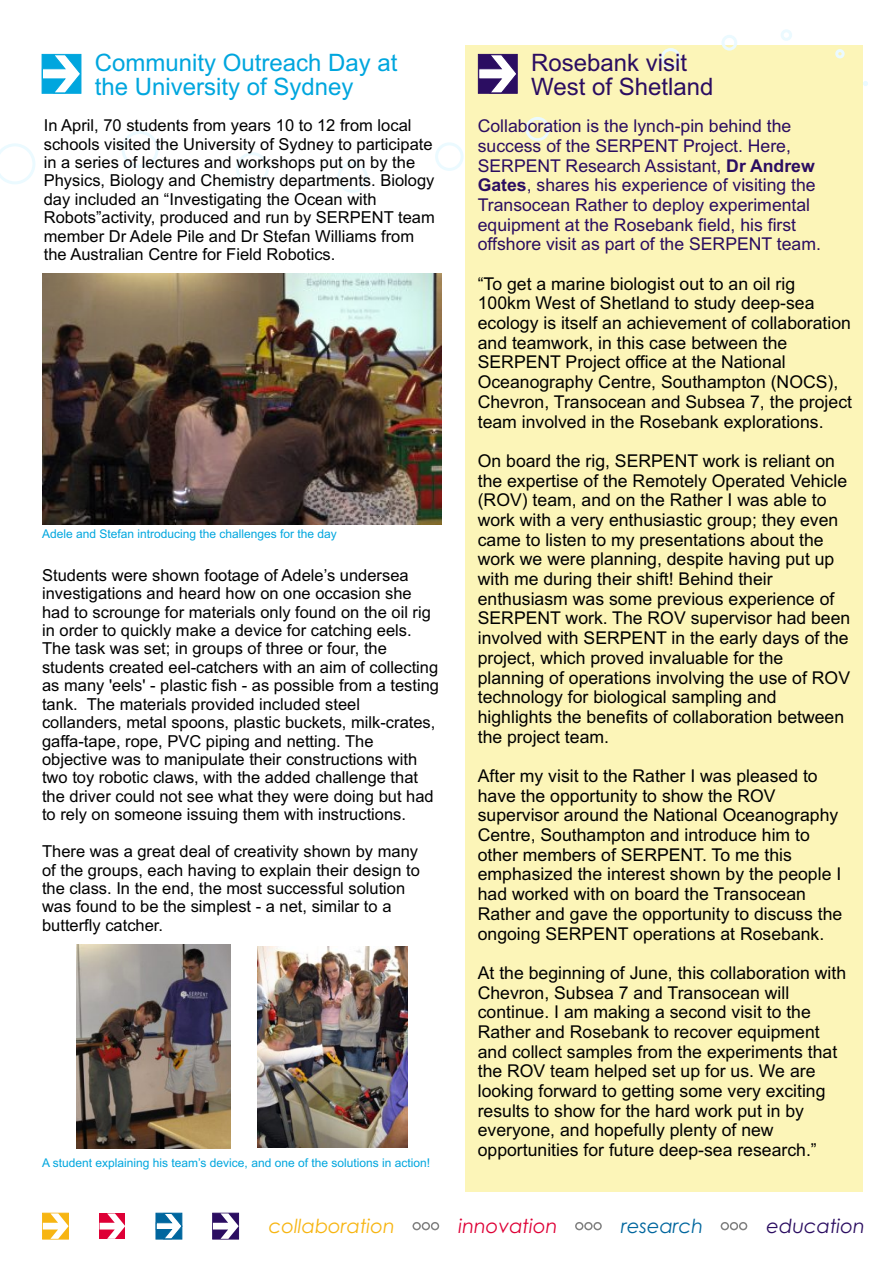
<style>
.page{position:relative;width:893px;height:1263px;background:#fff}
.page>*{position:absolute;margin:0;border:0;box-sizing:border-box;transform-origin:0 0}
.t1{font:24px/24px "Arial";color:#00a6de}
.t2{font:24px/24px "Arial";color:#2b0d61}
.t3{font:italic 19.35px "Century Gothic";color:#f7b512}
.t4{font:italic 19.35px "Century Gothic";color:#de0036}
.t5{font:italic 19.35px "Century Gothic";color:#2b0d61}
.t6{font:italic 19.35px "Century Gothic";color:#00669e}
.t7{font:17.7px/19.6px "Arial";color:#000}
.t8{font:17.7px/19.6px "Arial";color:#2b0d61}
.t9{font:16.5px/18.5px "Arial";color:#000}
.t10{font:12px "Arial";color:#00a6de}
.s1{font-weight:700}
</style>
<div class="page">
<div style="left:465px;top:45px;width:397px;height:1146px;background:#fcf5b8"></div>
<div style="left:236px;top:152px;width:33px;height:33px;border:3px solid #ebfaff;border-radius:50%"></div>
<div style="left:122px;top:131px;width:37px;height:37px;border:3px solid #ebfaff;border-radius:50%"></div>
<svg style="left:0;top:143px;width:35px;height:41px"></svg>
<div style="left:337px;top:162px;width:31px;height:31px;border:3px solid #ebfaff;border-radius:50%"></div>
<div style="left:525px;top:117px;width:25px;height:24px;border:3px solid #ebfaff;border-radius:50%"></div>
<div style="left:661px;top:48px;width:20px;height:20px;border:3px solid #ebfaff;border-radius:50%"></div>
<div style="left:721px;top:35px;width:16px;height:16px;border:3px solid #ebfaff;border-radius:50%"></div>
<div style="left:435px;top:142px;width:29px;height:29px;border:3px solid #ebfaff;border-radius:50%"></div>
<div style="left:781px;top:29px;width:11px;height:12px;border:3px solid #ebfaff;border-radius:50%"></div>
<div style="left:835px;top:49px;width:10px;height:9px;border:3px solid #ebfaff;border-radius:50%"></div>
<svg style="left:863px;top:81px;width:5px;height:5px"></svg>
<svg style="left:212px;top:1213px;width:27px;height:26px"></svg>
<svg style="left:156px;top:1213px;width:26px;height:26px"></svg>
<svg style="left:99px;top:1213px;width:1px;height:26px"></svg>
<svg style="left:100px;top:1213px;width:25px;height:26px"></svg>
<svg style="left:42px;top:1213px;width:27px;height:26px"></svg>
<svg style="left:412px;top:1222px;width:9px;height:8px"></svg>
<svg style="left:422px;top:1222px;width:8px;height:8px"></svg>
<svg style="left:431px;top:1222px;width:8px;height:8px"></svg>
<svg style="left:575px;top:1222px;width:8px;height:8px"></svg>
<svg style="left:584px;top:1222px;width:9px;height:8px"></svg>
<svg style="left:593px;top:1222px;width:9px;height:8px"></svg>
<svg style="left:721px;top:1222px;width:8px;height:8px"></svg>
<svg style="left:730px;top:1222px;width:8px;height:8px"></svg>
<svg style="left:739px;top:1222px;width:8px;height:8px"></svg>
<svg style="left:42px;top:54px;width:39px;height:40px"></svg>
<svg style="left:478px;top:54px;width:40px;height:40px;background:#7d6b9d"></svg>
<img style="left:76px;top:944px;width:154px;height:204px">
<img style="left:257px;top:947px;width:151px;height:200px">
<img style="left:42px;top:274px;width:400px;height:250px">
<h1 class="t1" style="left:95px;top:52px;width:304px">Community Outreach Day at the University of Sydney</h1>
<h1 class="t2" style="left:531px;top:52px;width:184px">Rosebank visit<br>West of Shetland</h1>
<p class="t9" style="left:44px;top:118px;width:393px">In April, 70 students from years 10 to 12 from local schools visited the University of Sydney to participate in a series of lectures and workshops put on by the Physics, Biology and Chemistry departments. Biology day included an “Investigating the Ocean with Robots”activity, produced and run by SERPENT team member Dr Adele Pile and Dr Stefan Williams from the Australian Centre for Field Robotics.</p>
<p class="t8" style="left:478px;top:118px;width:345px">Collaboration is the lynch-pin behind the success of the SERPENT Project. Here, SERPENT Research Assistant, <span class="s1">Dr Andrew Gates</span>, shares his experience of visiting the Transocean Rather to deploy experimental equipment at the Rosebank field, his first offshore visit as part of the SERPENT team.</p>
<p class="t7" style="left:478px;top:275px;width:376px">“To get a marine biologist out to an oil rig 100km West of Shetland to study deep-sea ecology is itself an achievement of collaboration and teamwork, in this case between the SERPENT Project office at the National Oceanography Centre, Southampton (NOCS), Chevron, Transocean and Subsea 7, the project team involved in the Rosebank explorations.</p>
<p class="t7" style="left:478px;top:452px;width:374px">On board the rig, SERPENT work is reliant on the expertise of the Remotely Operated Vehicle (ROV) team, and on the Rather I was able to work with a very enthusiastic group; they even came to listen to my presentations about the work we were planning, despite having put up with me during their shift! Behind their enthusiasm was some previous experience of SERPENT work. The ROV supervisor had been involved with SERPENT in the early days of the project, which proved invaluable for the planning of operations involving the use of ROV technology for biological sampling and highlights the benefits of collaboration between the project team.</p>
<p class="t7" style="left:478px;top:768px;width:366px">After my visit to the Rather I was pleased to have the opportunity to show the ROV supervisor around the National Oceanography Centre, Southampton and introduce him to other members of SERPENT. To me this emphasized the interest shown by the people I had worked with on board the Transocean Rather and gave the opportunity to discuss the ongoing SERPENT operations at Rosebank.</p>
<p class="t7" style="left:478px;top:964px;width:370px">At the beginning of June, this collaboration with Chevron, Subsea 7 and Transocean will continue. I am making a second visit to the Rather and Rosebank to recover equipment and collect samples from the experiments that the ROV team helped set up for us. We are looking forward to getting some very exciting results to show for the hard work put in by everyone, and hopefully plenty of new opportunities for future deep-sea research.”</p>
<p class="t10" style="left:42px;top:529px;width:296px">Adele and Stefan introducing the challenges for the day</p>
<p class="t9" style="left:42px;top:567px;width:398px">Students were shown footage of Adele’s undersea investigations and heard how on one occasion she had to scrounge for materials only found on the oil rig in order to quickly make a device for catching eels.<br>The task was set; in groups of three or four, the students created eel-catchers with an aim of collecting as many 'eels' - plastic fish - as possible from a testing tank. The materials provided included steel collanders, metal spoons, plastic buckets, milk-crates, gaffa-tape, rope, PVC piping and netting. The objective was to manipulate their constructions with two toy robotic claws, with the added challenge that the driver could not see what they were doing but had to rely on someone issuing them with instructions.</p>
<p class="t9" style="left:42px;top:844px;width:379px">There was a great deal of creativity shown by many of the groups, each having to explain their design to the class. In the end, the most successful solution was found to be the simplest - a net, similar to a butterfly catcher.</p>
<p class="t10" style="left:42px;top:1158px;width:390px">A student explaining his team’s device, and one of the solutions in action!</p>
<p class="t3" style="left:269px;top:1219px;width:128px">collaboration</p>
<p class="t4" style="left:458px;top:1219px;width:101px">innovation</p>
<p class="t6" style="left:621px;top:1218px;width:83px">research</p>
<p class="t5" style="left:767px;top:1219px;width:100px">education</p>
</div>
